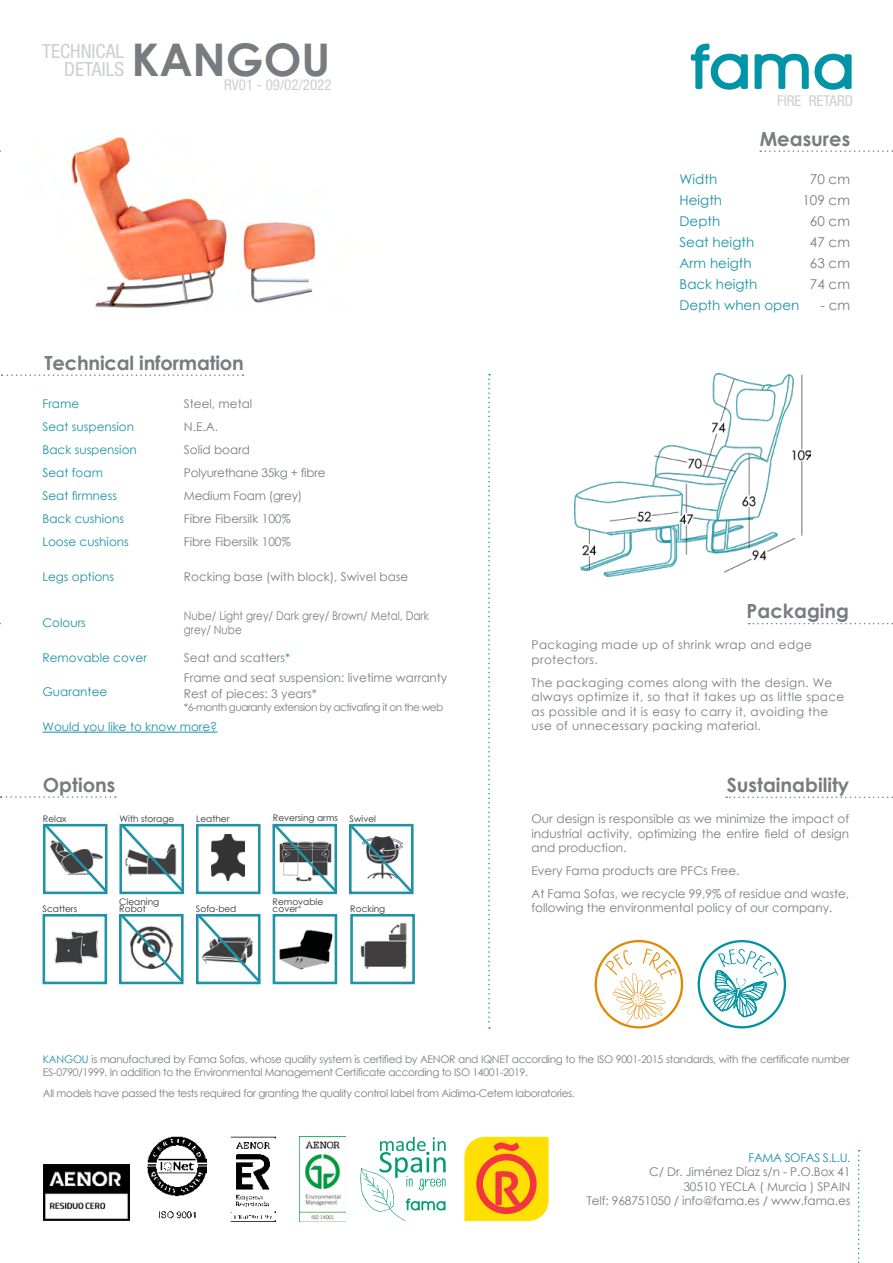
<style>
.page{position:relative;width:893px;height:1263px;background:#fff}
.page>*{position:absolute;margin:0;border:0;box-sizing:border-box;transform-origin:0 0}
.t1{font:700 45px "Century Gothic";color:#787c81}
.t2{font:700 19.5px "Century Gothic";color:#787c81}
.t3{font:condensed 19.5px/18px "Helvetica Neue LT Std";color:#ccced3;text-align:right}
.t4{font:condensed 15px "Helvetica Neue LT Std";color:#ccced3}
.t5{font:13.5px "Century Gothic";color:#1a93a5}
.t6{font:13.5px/21px "Century Gothic";color:#787c81}
.t7{font:12px/14.4px "Century Gothic";color:#787c81}
.t8{font:12px/14.4px "Century Gothic";letter-spacing:.03em;color:#787c81}
.t9{font:12px/23.1px "Century Gothic";color:#1a93a5}
.t10{font:12px/14.4px "Century Gothic";color:#787c81;scale:.87 1}
.t11{font:12px "Century Gothic";letter-spacing:-.02em;color:#787c81}
.t12{font:12px "Century Gothic";letter-spacing:-.03em;color:#1a93a5}
.t13{font:10.5px/12.6px "Century Gothic";letter-spacing:-.03em;color:#787c81}
.t14{font:10.5px "Century Gothic";letter-spacing:-.05em;color:#787c81}
.t15{font:9px/7.5px "Century Gothic";color:#2e2e2e}
.s1{color:#1a93a5}
</style>
<div class="page">
<div style="left:196px;top:824px;width:65px;height:70px;border:3px solid #1d93a5"></div>
<svg style="left:42px;top:823px;width:66px;height:72px"></svg>
<img style="left:55px;top:930px;width:43px;height:35px">
<div style="left:43px;top:914px;width:64px;height:70px;border:3px solid #1d93a5"></div>
<svg style="left:119px;top:823px;width:65px;height:72px"></svg>
<svg style="left:272px;top:823px;width:66px;height:72px"></svg>
<svg style="left:119px;top:914px;width:65px;height:71px"></svg>
<svg style="left:196px;top:914px;width:65px;height:71px"></svg>
<svg style="left:488px;top:374px;width:2px;height:655px"></svg>
<img style="left:230px;top:1136px;width:46px;height:85px">
<img style="left:148px;top:1136px;width:59px;height:83px">
<img style="left:300px;top:1136px;width:45px;height:84px">
<svg style="left:464px;top:1137px;width:85px;height:84px;background:#fcb618"></svg>
<svg style="left:1px;top:374px;width:242px;height:2px"></svg>
<svg style="left:749px;top:623px;width:144px;height:1px"></svg>
<svg style="left:726px;top:796px;width:167px;height:2px"></svg>
<svg style="left:625px;top:1005px;width:12px;height:20px"></svg>
<div style="left:595px;top:940px;width:88px;height:88px;border:2px solid #e28900;border-radius:50%"></div>
<svg style="left:605px;top:949px;width:71px;height:71px"></svg>
<div style="left:698px;top:940px;width:88px;height:88px;border:2px solid #0092a1;border-radius:50%"></div>
<svg style="left:713px;top:949px;width:65px;height:69px"></svg>
<svg style="left:360px;top:1137px;width:86px;height:84px"></svg>
<svg style="left:691px;top:44px;width:57px;height:46px"></svg>
<svg style="left:755px;top:54px;width:97px;height:36px"></svg>
<svg style="left:760px;top:150px;width:133px;height:2px"></svg>
<svg style="left:858px;top:1150px;width:2px;height:113px"></svg>
<img style="left:279px;top:929px;width:54px;height:41px">
<div style="left:273px;top:914px;width:64px;height:70px;border:3px solid #1d93a5"></div>
<img style="left:360px;top:922px;width:47px;height:47px">
<div style="left:350px;top:914px;width:65px;height:70px;border:3px solid #1d93a5"></div>
<svg style="left:349px;top:823px;width:65px;height:72px"></svg>
<img style="left:211px;top:834px;width:34px;height:47px">
<img style="left:43px;top:1165px;width:86px;height:55px">
<svg style="left:0;top:796px;width:116px;height:2px"></svg>
<hr style="left:43px;top:732px;width:174px;height:1px;background:#1a93a5">
<img style="left:574px;top:374px;width:237px;height:203px">
<img style="left:71px;top:136px;width:245px;height:172px">
<h2 class="t3" style="left:42px;top:42px;width:83px">TECHNICAL<br>DETAILS</h2>
<h1 class="t1" style="left:131px;top:26px;width:200px">KANGOU</h1>
<p class="t4" style="left:224px;top:76px;width:109px">RV01 - 09/02/2022</p>
<h2 class="t2" style="left:45px;top:348px;width:201px">Technical information</h2>
<p class="t9" style="left:43px;top:392px;width:93px">Frame<br>Seat suspension</p>
<p class="t9" style="left:43px;top:438px;width:96px">Back suspension<br>Seat foam<br>Seat firmness<br>Back cushions</p>
<p class="t7" style="left:184px;top:396px;width:70px">Steel, metal</p>
<p class="t7" style="left:184px;top:419px;width:36px">N.E.A.</p>
<p class="t7" style="left:184px;top:443px;width:68px">Solid board</p>
<p class="t11" style="left:184px;top:465px;width:143px">Polyurethane 35kg + fibre</p>
<p class="t11" style="left:184px;top:488px;width:120px">Medium Foam (grey)</p>
<p class="t7" style="left:184px;top:512px;width:109px">Fibre Fibersilk 100%</p>
<p class="t9" style="left:43px;top:530px;width:88px">Loose cushions</p>
<p class="t7" style="left:184px;top:535px;width:109px">Fibre Fibersilk 100%</p>
<p class="t9" style="left:43px;top:565px;width:73px">Legs options</p>
<p class="t9" style="left:43px;top:611px;width:45px">Colours</p>
<p class="t9" style="left:43px;top:646px;width:106px">Removable cover</p>
<p class="t9" style="left:43px;top:680px;width:66px">Guarantee</p>
<p class="t7" style="left:184px;top:569px;width:226px">Rocking base (with block), Swivel base</p>
<p class="t10" style="left:184px;top:608px;width:283px">Nube/ Light grey/ Dark grey/ Brown/ Metal, Dark grey/ Nube</p>
<p class="t7" style="left:184px;top:650px;width:108px">Seat and scatters<span class="s1">*</span></p>
<p class="t7" style="left:184px;top:669px;width:265px;line-height:16.2px">Frame and seat suspension: livetime warranty<br>Rest of pieces: 3 years*</p>
<p class="t14" style="left:184px;top:700px;width:261px">*6-month guaranty extension by activating it on the web</p>
<p class="t9" style="left:43px;top:715px;width:176px">Would you like to know more?</p>
<h2 class="t2" style="left:43px;top:770px;width:74px">Options</h2>
<p class="t15" style="left:43px;top:815px;width:25px">Relax</p>
<p class="t15" style="left:120px;top:815px;width:56px">With storage</p>
<p class="t15" style="left:196px;top:815px;width:35px">Leather</p>
<p class="t15" style="left:273px;top:814px;width:66px">Reversing arms</p>
<p class="t15" style="left:350px;top:815px;width:28px">Swivel</p>
<p class="t15" style="left:43px;top:905px;width:36px">Scatters</p>
<p class="t15" style="left:119px;top:898px;width:41px">Cleaning<br>Robot</p>
<p class="t15" style="left:196px;top:905px;width:42px">Sofa-bed</p>
<p class="t15" style="left:273px;top:898px;width:52px">Removable cover<span class="s1">*</span></p>
<p class="t15" style="left:350px;top:905px;width:37px">Rocking</p>
<p class="t4" style="left:777px;top:92px;width:78px">FIRE RETARD</p>
<p class="t5" style="left:680px;top:170px;width:39px">Width</p>
<p class="t5" style="left:680px;top:191px;width:44px">Heigth</p>
<p class="t5" style="left:680px;top:212px;width:42px">Depth</p>
<h2 class="t2" style="left:760px;top:124px;width:92px">Measures</h2>
<p class="t6" style="left:802px;top:169px;width:49px;text-align:center">70 cm<br>109 cm</p>
<p class="t6" style="left:810px;top:211px;width:42px">60 cm</p>
<p class="t5" style="left:680px;top:233px;width:76px">Seat heigth</p>
<p class="t5" style="left:680px;top:254px;width:74px">Arm heigth</p>
<p class="t5" style="left:680px;top:275px;width:79px">Back heigth</p>
<p class="t6" style="left:810px;top:232px;width:42px">47 cm</p>
<p class="t6" style="left:810px;top:253px;width:42px">63 cm<br>74 cm</p>
<p class="t5" style="left:680px;top:296px;width:121px">Depth when open</p>
<p class="t6" style="left:821px;top:295px;width:31px">- cm</p>
<h2 class="t2" style="left:747px;top:596px;width:104px">Packaging</h2>
<p class="t8" style="left:531px;top:638px;width:282px">Packaging made up of shrink wrap and edge protectors.</p>
<p class="t8" style="left:531px;top:675px;width:314px">The packaging comes along with the design. We always optimize it, so that it takes up as little space as possible and it is easy to carry it, avoiding the use of unnecessary packing material.</p>
<h2 class="t2" style="left:727px;top:770px;width:124px">Sustainability</h2>
<p class="t7" style="left:531px;top:811px;width:319px;text-align:justify">Our design is responsible as we minimize the impact of industrial activity, optimizing the entire field of design and production.</p>
<p class="t7" style="left:531px;top:859px;width:319px;line-height:23px">Every Fama products are PFCs Free.<br>At Fama Sofas, we recycle 99,9% of residue and waste,</p>
<p class="t7" style="left:531px;top:900px;width:302px">following the environmental policy of our company.</p>
<p class="t13" style="left:43px;top:1053px;width:809px"><span class="s1">KANGOU</span> is manufactured by Fama Sofas, whose quality system is certified by AENOR and IQNET according to the ISO 9001-2015 standards, with the certificate number<br>ES-0790/1999. In addition to the Environmental Management Certificate according to ISO 14001-2019.</p>
<p class="t13" style="left:43px;top:1087px;width:533px">All models have passed the tests required for granting the quality control label from Aidima-Cetem laboratories.</p>
<p class="t12" style="left:748px;top:1149px;width:103px">FAMA SOFAS S.L.U.</p>
<p class="t7" style="left:587px;top:1164px;width:265px;text-align:right">C/ Dr. Jiménez Díaz s/n - P.O.Box 41<br>30510 YECLA ( Murcia ) SPAIN<br>Telf: 968751050 / info@fama.es / www.fama.es</p>
</div>
